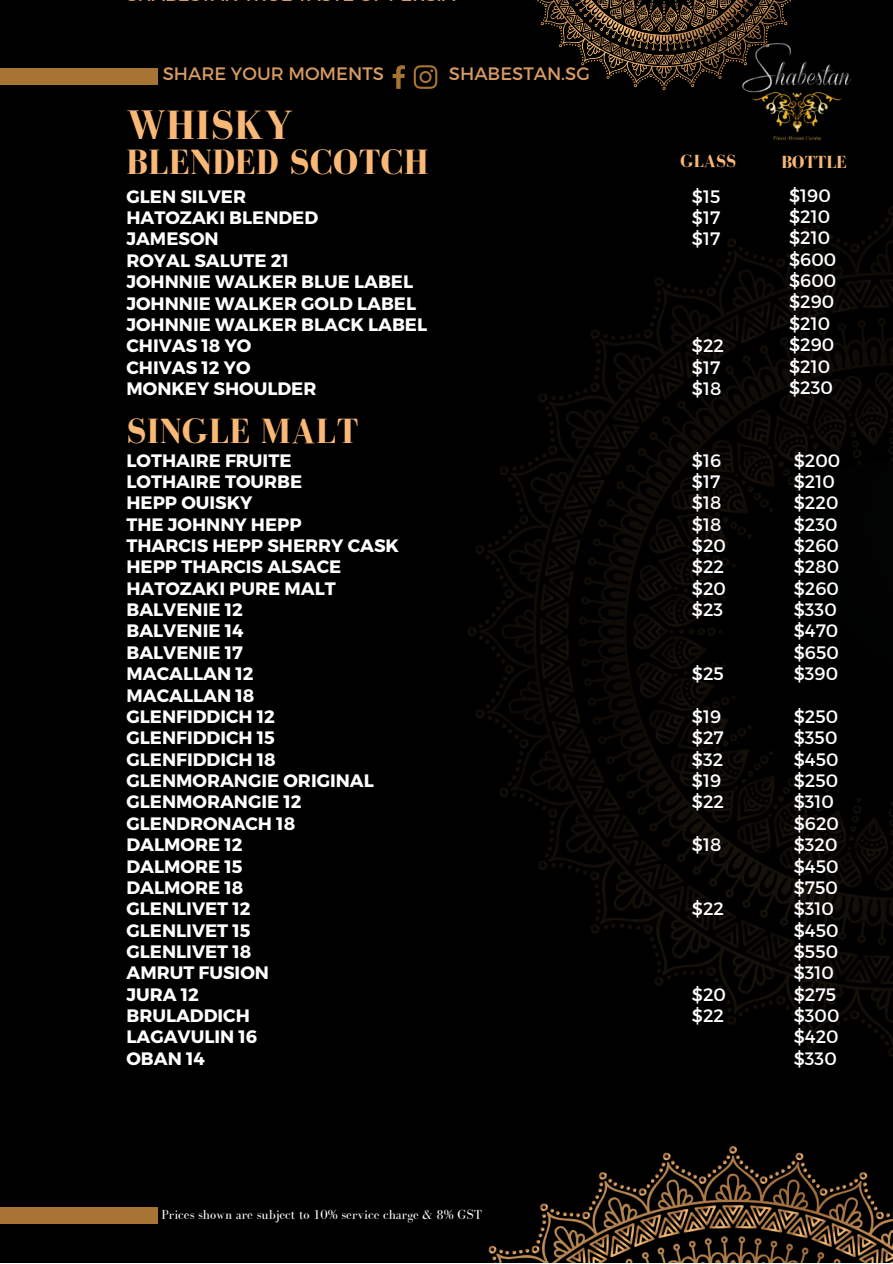
<style>
.page{position:relative;width:893px;height:1264px;background:#fff}
.page>*{position:absolute;margin:0;border:0;box-sizing:border-box;transform-origin:0 0}
.t1{font:700 42px "Bodoni FLF";letter-spacing:.01em;color:#f9b876}
.t2{font:700 36px "Bodoni FLF";letter-spacing:.01em;color:#f9b876}
.t3{font:700 18px/21.3px "Montserrat";color:#fff}
.t4{font:18px/21.3px "Montserrat";color:#fff}
.t5{font:18px "Montserrat";color:#d69a62}
.t6{font:700 18px "Bodoni FLF";color:#f9b876}
.t7{font:13.5px "Bodoni FLF";color:#fff}
</style>
<div class="page">
<div style="left:0;top:0;width:892px;height:1262px;background:#000"></div>
<img style="left:467px;top:206px;width:425px;height:850px">
<div style="left:0;top:69px;width:157px;height:16px;background:#a77433"></div>
<img style="left:745px;top:64px;width:107px;height:77px">
<div style="left:0;top:1207px;width:157px;height:16px;background:#a77433"></div>
<img style="left:488px;top:1146px;width:404px;height:116px">
<svg style="left:413px;top:65px;width:24px;height:24px"></svg>
<svg style="left:392px;top:65px;width:13px;height:24px"></svg>
<img style="left:534px;top:0;width:277px;height:90px">
<p class="t5" style="left:163px;top:62px;width:223px">SHARE YOUR MOMENTS</p>
<p class="t5" style="left:449px;top:62px;width:142px">SHABESTAN.SG</p>
<h1 class="t1" style="left:126px;top:103px;width:167px">WHISKY</h1>
<h2 class="t2" style="left:126px;top:142px;width:303px">BLENDED SCOTCH</h2>
<p class="t6" style="left:680px;top:152px;width:57px">GLASS</p>
<p class="t6" style="left:781px;top:152px;width:67px">BOTTLE</p>
<p class="t3" style="left:126px;top:185px;width:302px">GLEN SILVER<br>HATOZAKI BLENDED<br>JAMESON<br>ROYAL SALUTE 21<br>JOHNNIE WALKER BLUE LABEL<br>JOHNNIE WALKER GOLD LABEL<br>JOHNNIE WALKER BLACK LABEL<br>CHIVAS 18 YO<br>CHIVAS 12 YO<br>MONKEY SHOULDER</p>
<p class="t4" style="left:691px;top:185px;width:30px;text-align:justify">$15 $17 $17</p>
<p class="t4" style="left:691px;top:334px;width:34px">$22 $17 $18</p>
<h2 class="t2" style="left:126px;top:411px;width:233px">SINGLE MALT</h2>
<p class="t3" style="left:126px;top:448px;width:274px">LOTHAIRE FRUITE<br>LOTHAIRE TOURBE<br>HEPP OUISKY<br>THE JOHNNY HEPP<br>THARCIS HEPP SHERRY CASK<br>HEPP THARCIS ALSACE<br>HATOZAKI PURE MALT<br>BALVENIE 12<br>BALVENIE 14<br>BALVENIE 17<br>MACALLAN 12<br>MACALLAN 18<br>GLENFIDDICH 12<br>GLENFIDDICH 15<br>GLENFIDDICH 18<br>GLENMORANGIE ORIGINAL<br>GLENMORANGIE 12<br>GLENDRONACH 18<br>DALMORE 12<br>DALMORE 15<br>DALMORE 18<br>GLENLIVET 12<br>GLENLIVET 15<br>GLENLIVET 18<br>AMRUT FUSION<br>JURA 12<br>BRULADDICH<br>LAGAVULIN 16<br>OBAN 14</p>
<p class="t4" style="left:691px;top:448px;width:36px">$16 $17 $18 $18 $20 $22 $20 $23</p>
<p class="t4" style="left:691px;top:662px;width:34px">$25</p>
<p class="t4" style="left:691px;top:705px;width:34px">$19 $27 $32 $19 $22</p>
<p class="t4" style="left:691px;top:833px;width:31px">$18</p>
<p class="t4" style="left:691px;top:897px;width:34px">$22</p>
<p class="t4" style="left:691px;top:982px;width:36px">$20 $22</p>
<p class="t7" style="left:162px;top:1207px;width:322px">Prices shown are subject to 10% service charge &amp; 8% GST</p>
<p class="t4" style="left:789px;top:184px;width:49px">$190 $210 $210 $600 $600 $290 $210 $290 $210 $230</p>
<p class="t4" style="left:793px;top:448px;width:48px">$200 $210 $220 $230 $260 $280 $260 $330 $470 $650 $390</p>
<p class="t4" style="left:793px;top:705px;width:47px">$250 $350 $450 $250 $310 $620 $320 $450 $750 $310 $450 $550 $310 $275 $300 $420 $330</p>
</div>
